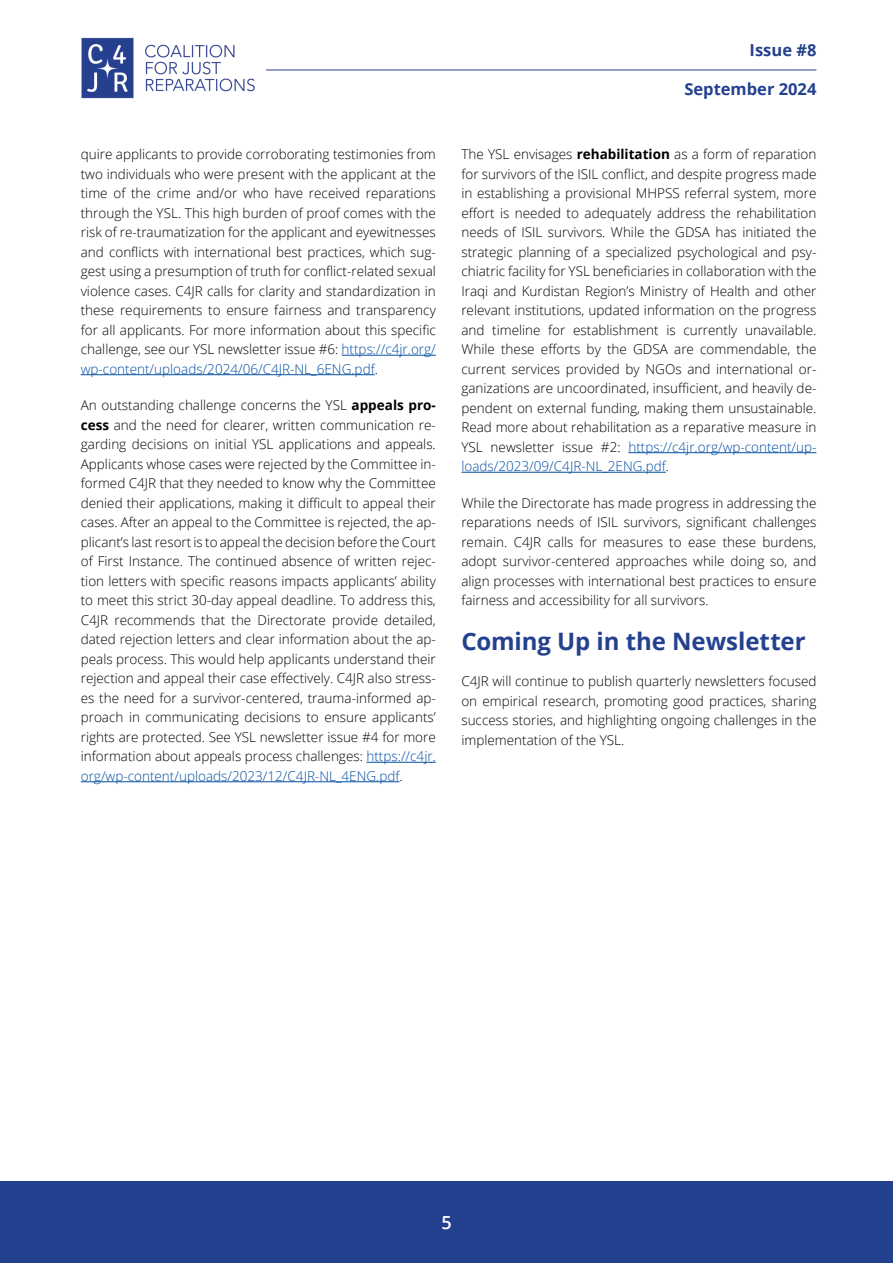
<style>
.page{position:relative;width:893px;height:1263px;background:#fff}
.page>*{position:absolute;margin:0;border:0;box-sizing:border-box;transform-origin:0 0}
.t1{font:700 24px "Open Sans";letter-spacing:-.005em;color:#24418f}
.t2{font:600 18px "Open Sans";color:#fff}
.t3{font:700 16.5px "Open Sans";color:#24418f}
.t4{font:300 13.5px/19.5px "Open Sans";color:#000;text-align:justify}
.s1{color:#034ea2}
.s2{font-weight:700}
</style>
<div class="page">
<div style="left:0;top:1181px;width:893px;height:82px;background:#24418f"></div>
<hr style="left:258px;top:70px;width:558px;height:1px;background:#24418f">
<img style="left:81px;top:37px;width:185px;height:62px">
<hr style="left:342px;top:355px;width:94px;height:1px;background:#034ea2">
<hr style="left:81px;top:374px;width:294px;height:1px;background:#034ea2">
<hr style="left:366px;top:762px;width:70px;height:1px;background:#034ea2">
<hr style="left:81px;top:781px;width:319px;height:1px;background:#034ea2">
<hr style="left:628px;top:452px;width:188px;height:1px;background:#034ea2">
<hr style="left:461px;top:472px;width:205px;height:1px;background:#034ea2">
<p class="t4" style="left:81px;top:144px;width:357px">quire applicants to provide corroborating testimonies from two individuals who were present with the applicant at the time of the crime and/or who have received reparations through the YSL. This high burden of proof comes with the risk of re-traumatization for the applicant and eyewitnesses and conflicts with international best practices, which sug&shy;gest using a presumption of truth for conflict-related sexual violence cases. C4JR calls for clarity and standardization in these requirements to ensure fairness and transparency for all applicants. For more information about this specific challenge, see our YSL newsletter issue #6: <span class="s1">https://c4jr.org/ wp-content/uploads/2024/06/C4JR-NL_6ENG.pdf</span>.</p>
<p class="t4" style="left:81px;top:395px;width:357px">An outstanding challenge concerns the YSL <span class="s2">appeals pro&shy;cess</span> and the need for clearer, written communication re&shy;garding decisions on initial YSL applications and appeals.<br>Applicants whose cases were rejected by the Committee in&shy;formed C4JR that they needed to know why the Committee denied their applications, making it difficult to appeal their cases. After an appeal to the Committee is rejected, the ap&shy;plicant’s last resort is to appeal the decision before the Court of First Instance. The continued absence of written rejec&shy;tion letters with specific reasons impacts applicants’ ability to meet this strict 30-day appeal deadline. To address this, C4JR recommends that the Directorate provide detailed, dated rejection letters and clear information about the ap&shy;peals process. This would help applicants understand their rejection and appeal their case effectively. C4JR also stress&shy;es the need for a survivor-centered, trauma-informed ap&shy;proach in communicating decisions to ensure applicants’ rights are protected. See YSL newsletter issue #4 for more information about appeals process challenges: <span class="s1">https://c4jr. org/wp-content/uploads/2023/12/C4JR-NL_4ENG.pdf</span>.</p>
<p class="t3" style="left:750px;top:38px;width:68px">Issue #8</p>
<p class="t3" style="left:684px;top:77px;width:134px">September 2024</p>
<p class="t4" style="left:461px;top:144px;width:357px">The YSL envisages <span class="s2">rehabilitation</span> as a form of reparation for survivors of the ISIL conflict, and despite progress made in establishing a provisional MHPSS referral system, more effort is needed to adequately address the rehabilitation needs of ISIL survivors. While the GDSA has initiated the strategic planning of a specialized psychological and psy&shy;chiatric facility for YSL beneficiaries in collaboration with the Iraqi and Kurdistan Region’s Ministry of Health and other relevant institutions, updated information on the progress and timeline for establishment is currently unavailable.<br>While these efforts by the GDSA are commendable, the current services provided by NGOs and international or&shy;ganizations are uncoordinated, insufficient, and heavily de&shy;pendent on external funding, making them unsustainable.<br>Read more about rehabilitation as a reparative measure in YSL newsletter issue #2: <span class="s1">https://c4jr.org/wp-content/up&shy;loads/2023/09/C4JR-NL_2ENG.pdf</span>.</p>
<p class="t4" style="left:461px;top:493px;width:357px">While the Directorate has made progress in addressing the reparations needs of ISIL survivors, significant challenges remain. C4JR calls for measures to ease these burdens, adopt survivor-centered approaches while doing so, and align processes with international best practices to ensure fairness and accessibility for all survivors.</p>
<h1 class="t1" style="left:461px;top:624px;width:346px">Coming Up in the Newsletter</h1>
<p class="t4" style="left:461px;top:671px;width:357px">C4JR will continue to publish quarterly newsletters focused on empirical research, promoting good practices, sharing success stories, and highlighting ongoing challenges in the implementation of the YSL.</p>
<h2 class="t2" style="left:441px;top:1210px;width:12px">5</h2>
</div>
